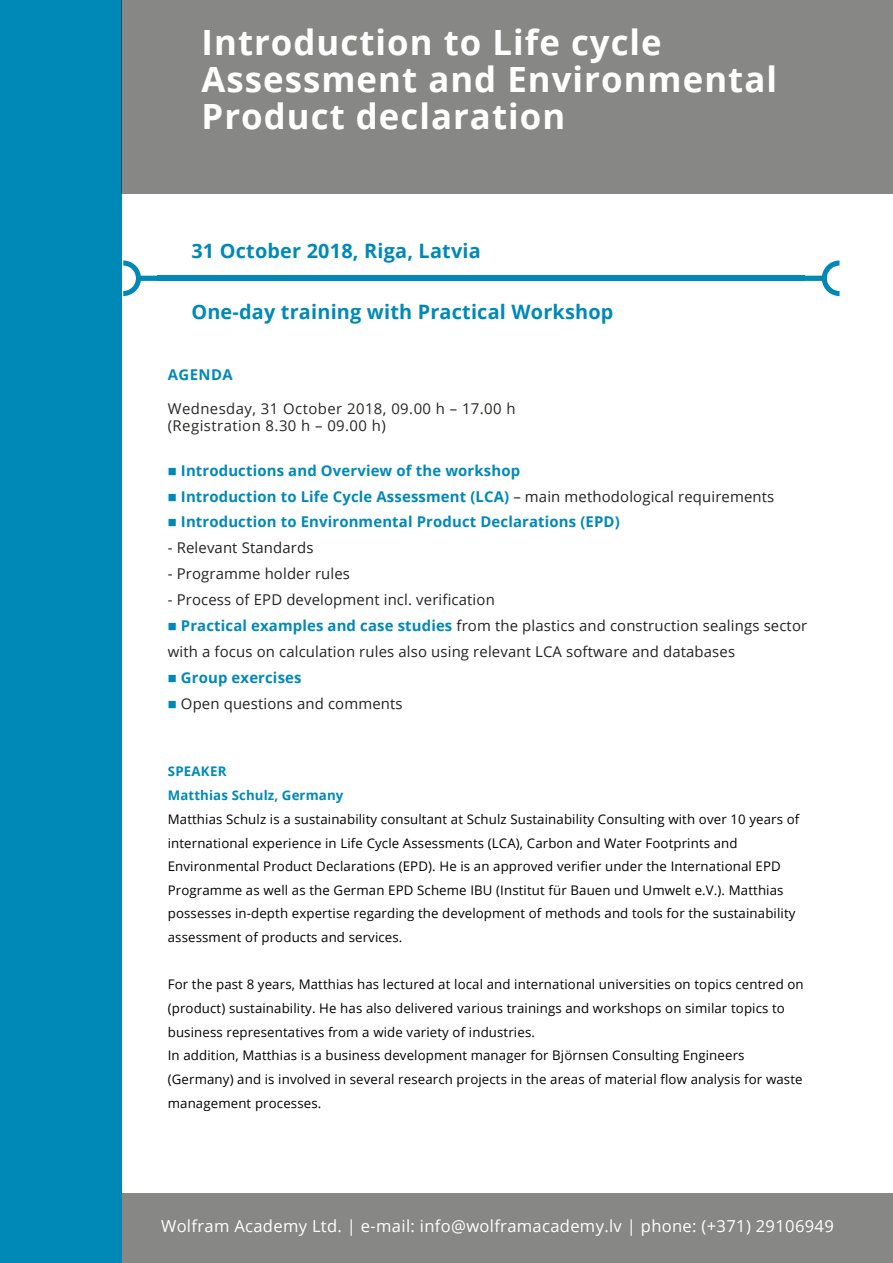
<style>
.page{position:relative;width:893px;height:1263px;background:#fff}
.page>*{position:absolute;margin:0;border:0;box-sizing:border-box;transform-origin:0 0}
.t1{font:700 34.8px/37.2px "Open Sans";letter-spacing:.03em;color:#fff}
.t2{font:700 19.8px "Open Sans";letter-spacing:.01em;color:#0089b7}
.t3{font:16.5px "Open Sans";letter-spacing:.02em;color:#fff}
.t4{font:14.85px/26px "Open Sans";letter-spacing:.01em;color:#222}
.t5{font:700 14.85px "Open Sans";letter-spacing:.01em;color:#0089b7}
.t6{font:14.85px/17px "Open Sans";letter-spacing:.03em;color:#262624}
.t7{font:13.2px/23.7px "Open Sans";letter-spacing:.01em;color:#000}
.t8{font:700 13.2px/24px "Open Sans";letter-spacing:.01em;color:#0089b7}
.s1{font-family:"Liberation Sans";font-weight:400}
.s2{font-weight:400;color:#222}
.s3{font-family:"Liberation Sans";color:#0089b7}
.s4{font-weight:700;color:#0089b7}
</style>
<div class="page">
<div style="left:0;top:0;width:122px;height:1263px;background:#0089b7"></div>
<div style="left:122px;top:0;width:771px;height:194px;background:#878786"></div>
<div style="left:122px;top:1193px;width:771px;height:70px;background:#878786"></div>
<div style="left:157px;top:276px;width:647px;height:5px;background:#0089b7"></div>
<svg style="left:803px;top:260px;width:36px;height:36px"></svg>
<svg style="left:123px;top:260px;width:36px;height:36px"></svg>
<h1 class="t1" style="left:202px;top:23px;width:577px">Introduction to Life cycle<br>Assessment and Environmental<br>Product declaration</h1>
<h2 class="t2" style="left:191px;top:237px;width:291px">31 October 2018, Riga, Latvia</h2>
<h2 class="t2" style="left:191px;top:298px;width:423px">One-day training with Practical Workshop</h2>
<p class="t5" style="left:168px;top:364px;width:66px">AGENDA</p>
<p class="t6" style="left:168px;top:399px;width:349px">Wednesday, 31 October 2018, 09.00 h – 17.00 h (Registration 8.30 h – 09.00 h)</p>
<p class="t5" style="left:168px;top:460px;width:354px"><span class="s1">■</span> Introductions and Overview of the workshop</p>
<p class="t5" style="left:168px;top:486px;width:608px"><span class="s1">■</span> Introduction to Life Cycle Assessment (LCA) <span class="s2">– main methodological requirements</span></p>
<p class="t5" style="left:168px;top:511px;width:453px"><span class="s1">■</span> Introduction to Environmental Product Declarations (EPD)</p>
<p class="t4" style="left:168px;top:534px;width:147px">- Relevant Standards</p>
<p class="t4" style="left:168px;top:560px;width:184px">- Programme holder rules</p>
<p class="t4" style="left:168px;top:586px;width:329px">- Process of EPD development incl. verification</p>
<p class="t4" style="left:168px;top:612px;width:641px"><span class="s3">■</span> <span class="s4">Practical examples and case studies</span> from the plastics and construction sealings sector with a focus on calculation rules also using relevant LCA software and databases</p>
<p class="t5" style="left:168px;top:667px;width:135px"><span class="s1">■</span> Group exercises</p>
<p class="t4" style="left:168px;top:690px;width:236px"><span class="s3">■</span> Open questions and comments</p>
<p class="t8" style="left:168px;top:759px;width:177px">SPEAKER<br>Matthias Schulz, Germany</p>
<p class="t7" style="left:168px;top:807px;width:633px">Matthias Schulz is a sustainability consultant at Schulz Sustainability Consulting with over 10 years of international experience in Life Cycle Assessments (LCA), Carbon and Water Footprints and Environmental Product Declarations (EPD). He is an approved verifier under the International EPD Programme as well as the German EPD Scheme IBU (Institut für Bauen und Umwelt e.V.). Matthias possesses in-depth expertise regarding the development of methods and tools for the sustainability assessment of products and services.</p>
<p class="t7" style="left:168px;top:972px;width:637px">For the past 8 years, Matthias has lectured at local and international universities on topics centred on (product) sustainability. He has also delivered various trainings and workshops on similar topics to business representatives from a wide variety of industries.<br>In addition, Matthias is a business development manager for Björnsen Consulting Engineers (Germany) and is involved in several research projects in the areas of material flow analysis for waste management processes.</p>
<p class="t3" style="left:161px;top:1214px;width:674px">Wolfram Academy Ltd. | e-mail: info@wolframacademy.lv | phone: (+371) 29106949</p>
</div>
